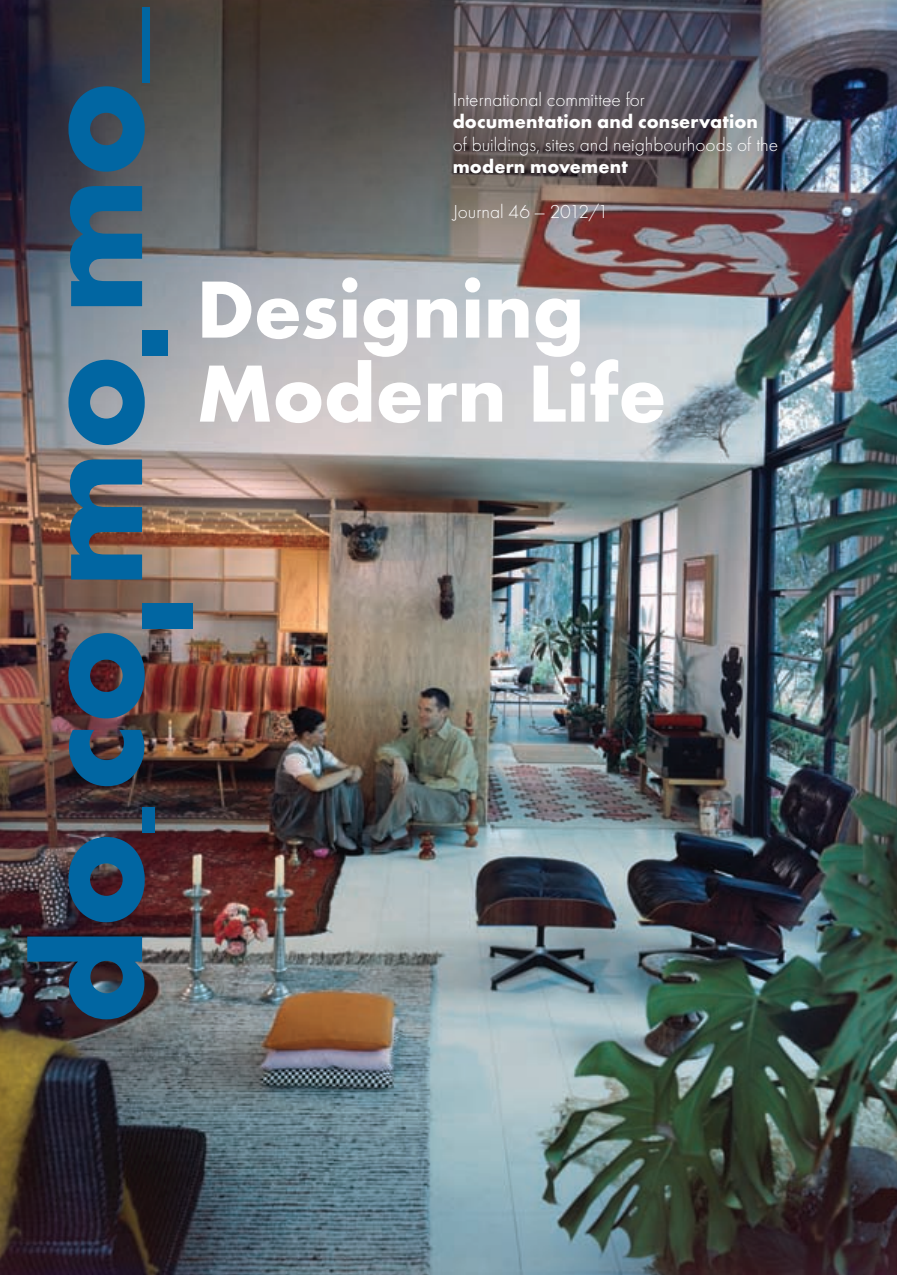
<style>
.page{position:relative;width:897px;height:1275px;background:#fff}
.page>*{position:absolute;margin:0;border:0;box-sizing:border-box;transform-origin:0 0}
.docomomo_author{font:700 84px/84px "Futura T";letter-spacing:-.005em;color:#fff}
.t1{font:300 19.5px "Futura T";color:#fff}
.t2{font:700 19.5px "Futura T";letter-spacing:.01em;color:#fff}
</style>
<div class="page">
<img style="left:0;top:0;width:896px;height:1275px">
<svg style="left:27px;top:936px;width:117px;height:83px;background:#175076"></svg>
<svg style="left:68px;top:837px;width:77px;height:85px;background:#18507a"></svg>
<svg style="left:69px;top:730px;width:75px;height:56px;background:#195178"></svg>
<svg style="left:68px;top:633px;width:77px;height:85px;background:#215880"></svg>
<svg style="left:70px;top:459px;width:72px;height:120px;background:#2c6589"></svg>
<svg style="left:68px;top:360px;width:77px;height:85px;background:#367ba5"></svg>
<svg style="left:70px;top:186px;width:72px;height:120px;background:#226a95"></svg>
<svg style="left:68px;top:86px;width:77px;height:86px;background:#185b85"></svg>
<div style="left:142px;top:808px;width:12px;height:25px;background:#0166a2"></div>
<div style="left:142px;top:604px;width:50px;height:25px;background:#0166a2"></div>
<div style="left:142px;top:331px;width:25px;height:25px;background:#0166a2"></div>
<div style="left:142px;top:7px;width:7px;height:75px;background:#0166a2"></div>
<svg style="left:889px;top:0;width:8px;height:7px"></svg>
<svg style="left:889px;top:1268px;width:8px;height:7px"></svg>
<p class="t1" style="left:452px;top:88px;width:194px">International committee for</p>
<p class="t2" style="left:452px;top:110px;width:307px">documentation and conservation</p>
<p class="t1" style="left:452px;top:133px;width:327px">of buildings, sites and neighbourhoods of the</p>
<p class="t2" style="left:452px;top:155px;width:177px">modern movement</p>
<p class="t1" style="left:452px;top:201px;width:157px">Journal 46 — 2012/1</p>
<p class="docomomo_author" style="left:196px;top:267px;width:471px">Designing<br>Modern Life</p>
</div>
